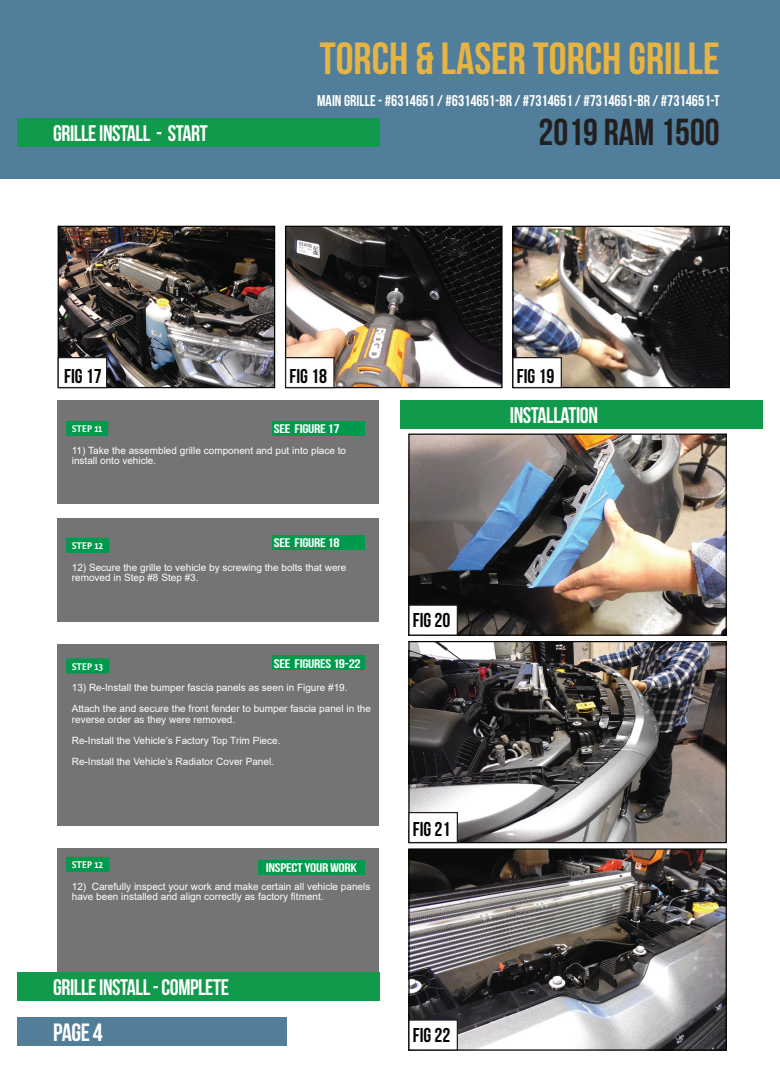
<style>
.page{position:relative;width:780px;height:1088px;background:#fff}
.page>*{position:absolute;margin:0;border:0;box-sizing:border-box;transform-origin:0 0}
.t1{font:45px "Bebas Neue";color:#e6b443}
.t2{font:37.5px "Bebas Neue";color:#231f20}
.t3{font:25px "Bebas Neue";color:#fff}
.t4{font:22.5px "Bebas Neue";letter-spacing:-.02em;color:#fff}
.t5{font:20px "Bebas Neue";color:#040503}
.t6{font:15.62px "Bebas Neue";color:#fff}
.t7{font:12.5px "Bebas Neue";letter-spacing:-.02em;color:#fff;scale:1.25 1}
.t8{font:10px/10.6px "Arial";color:#fff}
.t9{font:700 10px "Fontin Sans";letter-spacing:-.02em;color:#fff}
</style>
<div class="page">
<div style="left:0;top:0;width:780px;height:178px;background:#517e9b"></div>
<div style="left:18px;top:1017px;width:269px;height:28px;background:#537e9a"></div>
<div style="left:400px;top:400px;width:362px;height:28px;background:#119a4b"></div>
<div style="left:58px;top:400px;width:321px;height:104px;background:#747375"></div>
<div style="left:58px;top:519px;width:321px;height:103px;background:#747375"></div>
<div style="left:58px;top:644px;width:321px;height:182px;background:#747375"></div>
<div style="left:58px;top:848px;width:321px;height:152px;background:#747375"></div>
<div style="left:66px;top:421px;width:42px;height:15px;background:#009a4d"></div>
<div style="left:66px;top:538px;width:43px;height:15px;background:#009a4d"></div>
<div style="left:66px;top:658px;width:43px;height:15px;background:#009a4d"></div>
<div style="left:66px;top:857px;width:43px;height:15px;background:#009a4d"></div>
<img style="left:410px;top:435px;width:314px;height:199px">
<div style="left:408px;top:433px;width:318px;height:203px;border:1px solid #040503"></div>
<img style="left:410px;top:643px;width:314px;height:198px">
<div style="left:408px;top:641px;width:318px;height:202px;border:1px solid #040503"></div>
<img style="left:410px;top:850px;width:314px;height:198px">
<div style="left:408px;top:848px;width:318px;height:202px;border:1px solid #040503"></div>
<div style="left:409px;top:605px;width:48px;height:30px;background:#fff"></div>
<div style="left:408px;top:604px;width:50px;height:32px;border:1px solid #231f20"></div>
<div style="left:409px;top:812px;width:48px;height:30px;background:#fff"></div>
<div style="left:408px;top:812px;width:50px;height:31px;border:1px solid #231f20"></div>
<div style="left:409px;top:1020px;width:48px;height:30px;background:#fff"></div>
<div style="left:408px;top:1019px;width:50px;height:31px;border:1px solid #231f20"></div>
<div style="left:259px;top:860px;width:106px;height:15px;background:#009a4d"></div>
<div style="left:272px;top:421px;width:93px;height:15px;background:#009a4d"></div>
<div style="left:272px;top:535px;width:93px;height:14px;background:#009a4d"></div>
<div style="left:272px;top:655px;width:93px;height:15px;background:#009a4d"></div>
<div style="left:18px;top:972px;width:362px;height:29px;background:#119a4c"></div>
<img style="left:60px;top:228px;width:213px;height:158px">
<div style="left:58px;top:226px;width:217px;height:162px;border:1px solid #040503"></div>
<img style="left:287px;top:228px;width:213px;height:158px">
<div style="left:285px;top:226px;width:217px;height:162px;border:1px solid #040503"></div>
<img style="left:514px;top:228px;width:213px;height:158px">
<div style="left:512px;top:226px;width:217px;height:162px;border:1px solid #040503"></div>
<div style="left:58px;top:358px;width:49px;height:30px;background:#fff"></div>
<div style="left:58px;top:357px;width:49px;height:31px;border:1px solid #231f20"></div>
<div style="left:285px;top:358px;width:49px;height:30px;background:#fff"></div>
<div style="left:285px;top:357px;width:49px;height:31px;border:1px solid #231f20"></div>
<div style="left:513px;top:358px;width:48px;height:30px;background:#fff"></div>
<div style="left:512px;top:357px;width:50px;height:31px;border:1px solid #231f20"></div>
<div style="left:18px;top:118px;width:362px;height:28px;background:#119a4c"></div>
<h3 class="t4" style="left:53px;top:120px;width:156px">GRILLE INSTALL - START</h3>
<h1 class="t1" style="left:320px;top:34px;width:401px">TORCH &amp; LASER TORCH GRILLE</h1>
<h3 class="t6" style="left:317px;top:92px;width:404px">MAIN GRILLE - #6314651 / #6314651-BR / #7314651 / #7314651-BR / #7314651-T</h3>
<h2 class="t2" style="left:538px;top:112px;width:183px">2019 RAM 1500</h2>
<h3 class="t5" style="left:64px;top:365px;width:39px">FIG 17</h3>
<h3 class="t5" style="left:289px;top:365px;width:39px">FIG 18</h3>
<h3 class="t5" style="left:517px;top:365px;width:39px">FIG 19</h3>
<p class="t7" style="left:274px;top:422px;width:54px">SEE FIGURE 17</p>
<p class="t9" style="left:72px;top:423px;width:32px">STEP 11</p>
<p class="t8" style="left:72px;top:445px;width:276px">11) Take the assembled grille component and put into place to install onto vehicle.</p>
<p class="t7" style="left:274px;top:536px;width:54px">SEE FIGURE 18</p>
<p class="t9" style="left:72px;top:540px;width:33px">STEP 12</p>
<p class="t8" style="left:72px;top:562px;width:276px">12) Secure the grille to vehicle by screwing the bolts that were removed in Step #8 Step #3.</p>
<p class="t7" style="left:274px;top:657px;width:71px">SEE FIGURES 19-22</p>
<p class="t9" style="left:72px;top:661px;width:33px">STEP 13</p>
<p class="t8" style="left:72px;top:677px;width:301px;line-height:21.2px">13) Re-Install the bumper fascia panels as seen in Figure #19.<br>Attach the and secure the front fender to bumper fascia panel in the</p>
<p class="t8" style="left:72px;top:709px;width:210px;line-height:21.2px">reverse order as they were removed.<br>Re-Install the Vehicle’s Factory Top Trim Piece.<br>Re-Install the Vehicle’s Radiator Cover Panel.</p>
<p class="t9" style="left:72px;top:859px;width:33px">STEP 12</p>
<p class="t8" style="left:72px;top:880px;width:300px">12) Carefully inspect your work and make certain all vehicle panels have been installed and align correctly as factory fitment.</p>
<p class="t7" style="left:266px;top:861px;width:74px">INSPECT YOUR WORK</p>
<h3 class="t4" style="left:53px;top:975px;width:177px">GRILLE INSTALL - COMPLETE</h3>
<h3 class="t3" style="left:53px;top:1018px;width:51px">PAGE 4</h3>
<h3 class="t5" style="left:413px;top:609px;width:39px">FIG 20</h3>
<h3 class="t5" style="left:413px;top:818px;width:39px">FIG 21</h3>
<h3 class="t5" style="left:413px;top:1024px;width:39px">FIG 22</h3>
<h3 class="t4" style="left:510px;top:402px;width:90px">INSTALLATION</h3>
</div>
